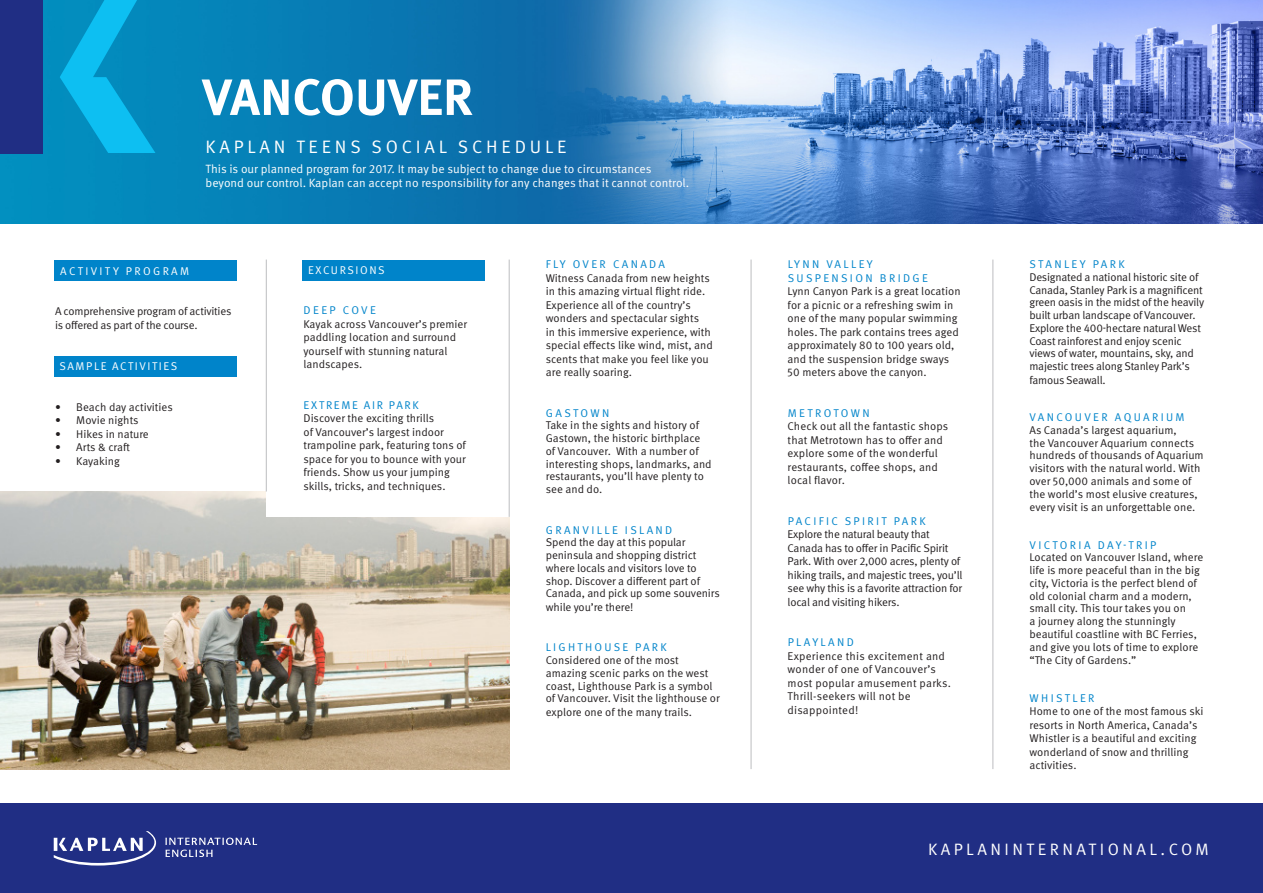
<style>
.page{position:relative;width:1263px;height:893px;background:#fff}
.page>*{position:absolute;margin:0;border:0;box-sizing:border-box;transform-origin:0 0}
.t1{font:700 51px "Meta Pro";color:#fff}
.t2{font:18px "Meta Pro Norm";letter-spacing:.21em;color:#fff}
.t3{font:16.5px "Meta Pro Norm";letter-spacing:.21em;color:#fff}
.t4{font:12px "Meta Pro Norm";color:#fff}
.t5{font:11.25px/13.5px "Meta Pro Norm";letter-spacing:-.005em;color:#231f20}
.t6{font:11.25px/13.5px "Meta Pro Norm";letter-spacing:.21em;color:#0084ca}
.t7{font:11.25px/13.5px "Meta Pro Norm";letter-spacing:.02em;color:#231f20}
.t8{font:11.25px "Meta Pro Norm";letter-spacing:.14em;color:#fff}
.t9{font:11.25px "Meta Pro Norm";letter-spacing:.21em;color:#fff}
.t10{font:11.25px "Meta Pro Norm";letter-spacing:.15em;color:#0084ca}
</style>
<div class="page">
<div style="left:302px;top:260px;width:183px;height:20px;background:#0084ca"></div>
<div style="left:54px;top:356px;width:182px;height:21px;background:#0084ca"></div>
<img style="left:0;top:491px;width:509px;height:278px">
<div style="left:266px;top:462px;width:250px;height:55px;background:#fff"></div>
<hr style="left:266px;top:260px;width:1px;height:231px;background:#bcbdc0">
<hr style="left:509px;top:260px;width:1px;height:257px;background:#bcbdc0">
<hr style="left:751px;top:260px;width:1px;height:509px;background:#bcbdc0">
<hr style="left:993px;top:260px;width:1px;height:509px;background:#bcbdc0">
<img style="left:0;top:0;width:1263px;height:223px">
<div style="left:0;top:0;width:42px;height:153px;background:#202e84"></div>
<svg style="left:60px;top:0;width:95px;height:153px"></svg>
<div style="left:54px;top:260px;width:182px;height:20px;background:#0084ca"></div>
<div style="left:0;top:804px;width:1263px;height:89px;background:#202e84"></div>
<svg style="left:54px;top:831px;width:102px;height:34px"></svg>
<svg style="left:165px;top:838px;width:92px;height:19px"></svg>
<p class="t1" style="left:202px;top:57px;width:272px">VANCOUVER</p>
<p class="t2" style="left:206px;top:133px;width:362px">KAPLAN TEENS SOCIAL SCHEDULE</p>
<p class="t4" style="left:206px;top:159px;width:448px">This is our planned program for 2017. It may be subject to change due to circumstances</p>
<p class="t4" style="left:206px;top:174px;width:485px">beyond our control. Kaplan can accept no responsibility for any changes that it cannot control.</p>
<p class="t9" style="left:60px;top:262px;width:131px">ACTIVITY PROGRAM</p>
<p class="t5" style="left:55px;top:304px;width:178px">A comprehensive program of activities is offered as part of the course.</p>
<p class="t8" style="left:60px;top:358px;width:119px">SAMPLE ACTIVITIES</p>
<p class="t5" style="left:55px;top:399px;width:119px">• Beach day activities</p>
<p class="t5" style="left:55px;top:413px;width:85px">• Movie nights</p>
<p class="t5" style="left:55px;top:426px;width:95px">• Hikes in nature</p>
<p class="t5" style="left:55px;top:440px;width:76px">• Arts &amp; craft</p>
<p class="t5" style="left:55px;top:453px;width:66px">• Kayaking</p>
<p class="t8" style="left:308px;top:261px;width:78px">EXCURSIONS</p>
<p class="t6" style="left:304px;top:303px;width:74px">DEEP COVE</p>
<p class="t5" style="left:304px;top:316px;width:165px">Kayak across Vancouver’s premier paddling location and surround yourself with stunning natural landscapes.</p>
<p class="t10" style="left:304px;top:396px;width:117px">EXTREME AIR PARK</p>
<p class="t5" style="left:304px;top:411px;width:164px">Discover the exciting thrills<br>of Vancouver’s largest indoor trampoline park, featuring tons of space for you to bounce with your friends. Show us your jumping skills, tricks, and techniques.</p>
<p class="t6" style="left:546px;top:257px;width:121px">FLY OVER CANADA</p>
<p class="t5" style="left:546px;top:270px;width:169px">Witness Canada from new heights in this amazing virtual flight ride.<br>Experience all of the country’s wonders and spectacular sights<br>in this immersive experience, with special effects like wind, mist, and scents that make you feel like you are really soaring.</p>
<p class="t6" style="left:546px;top:405px;width:65px">GASTOWN</p>
<p class="t5" style="left:546px;top:418px;width:167px;line-height:12.8px">Take in the sights and history of<br>Gastown, the historic birthplace of Vancouver. With a number of interesting shops, landmarks, and restaurants, you’ll have plenty to see and do.</p>
<p class="t6" style="left:546px;top:522px;width:128px">GRANVILLE ISLAND</p>
<p class="t5" style="left:546px;top:535px;width:175px;line-height:12.9px">Spend the day at this popular peninsula and shopping district where locals and visitors love to shop. Discover a different part of<br>Canada, and pick up some souvenirs while you’re there!</p>
<p class="t6" style="left:546px;top:640px;width:122px">LIGHTHOUSE PARK</p>
<p class="t5" style="left:546px;top:653px;width:175px;line-height:12.9px">Considered one of the most amazing scenic parks on the west coast, Lighthouse Park is a symbol of Vancouver. Visit the lighthouse or explore one of the many trails.</p>
<p class="t6" style="left:788px;top:257px;width:142px">LYNN VALLEY<br>SUSPENSION BRIDGE</p>
<p class="t5" style="left:788px;top:284px;width:174px">Lynn Canyon Park is a great location for a picnic or a refreshing swim in one of the many popular swimming holes. The park contains trees aged approximately 80 to 100 years old, and the suspension bridge sways<br>50 meters above the canyon.</p>
<p class="t6" style="left:788px;top:405px;width:83px">METROTOWN</p>
<p class="t5" style="left:788px;top:419px;width:162px">Check out all the fantastic shops that Metrotown has to offer and explore some of the wonderful restaurants, coffee shops, and local flavor.</p>
<p class="t6" style="left:788px;top:513px;width:140px">PACIFIC SPIRIT PARK</p>
<p class="t5" style="left:788px;top:527px;width:176px">Explore the natural beauty that Canada has to offer in Pacific Spirit Park. With over 2,000 acres, plenty of hiking trails, and majestic trees, you’ll see why this is a favorite attraction for local and visiting hikers.</p>
<p class="t6" style="left:788px;top:635px;width:68px">PLAYLAND</p>
<p class="t7" style="left:788px;top:648px;width:165px">Experience this excitement and wonder of one of Vancouver’s most popular amusement parks.</p>
<p class="t7" style="left:788px;top:689px;width:125px">Thrill-seekers will not be disappointed!</p>
<p class="t6" style="left:1029px;top:257px;width:97px">STANLEY PARK</p>
<p class="t5" style="left:1029px;top:270px;width:176px;line-height:12.9px">Designated a national historic site of Canada, Stanley Park is a magnificent green oasis in the midst of the heavily built urban landscape of Vancouver.<br>Explore the 400-hectare natural West Coast rainforest and enjoy scenic views of water, mountains, sky, and majestic trees along Stanley Park’s famous Seawall.</p>
<p class="t6" style="left:1029px;top:410px;width:157px">VANCOUVER AQUARIUM</p>
<p class="t5" style="left:1029px;top:423px;width:176px;line-height:12.9px">As Canada’s largest aquarium,<br>the Vancouver Aquarium connects hundreds of thousands of Aquarium visitors with the natural world. With over 50,000 animals and some of the world’s most elusive creatures, every visit is an unforgettable one.</p>
<p class="t6" style="left:1029px;top:537px;width:128px">VICTORIA DAY-TRIP</p>
<p class="t5" style="left:1029px;top:550px;width:175px;line-height:12.9px">Located on Vancouver Island, where life is more peaceful than in the big city, Victoria is the perfect blend of old colonial charm and a modern, small city. This tour takes you on<br>a journey along the stunningly beautiful coastline with BC Ferries, and give you lots of time to explore “The City of Gardens.”</p>
<p class="t6" style="left:1029px;top:690px;width:66px">WHISTLER</p>
<p class="t5" style="left:1029px;top:704px;width:176px">Home to one of the most famous ski resorts in North America, Canada’s<br>Whistler is a beautiful and exciting wonderland of snow and thrilling activities.</p>
<p class="t3" style="left:928px;top:836px;width:282px">KAPLANINTERNATIONAL.COM</p>
</div>
